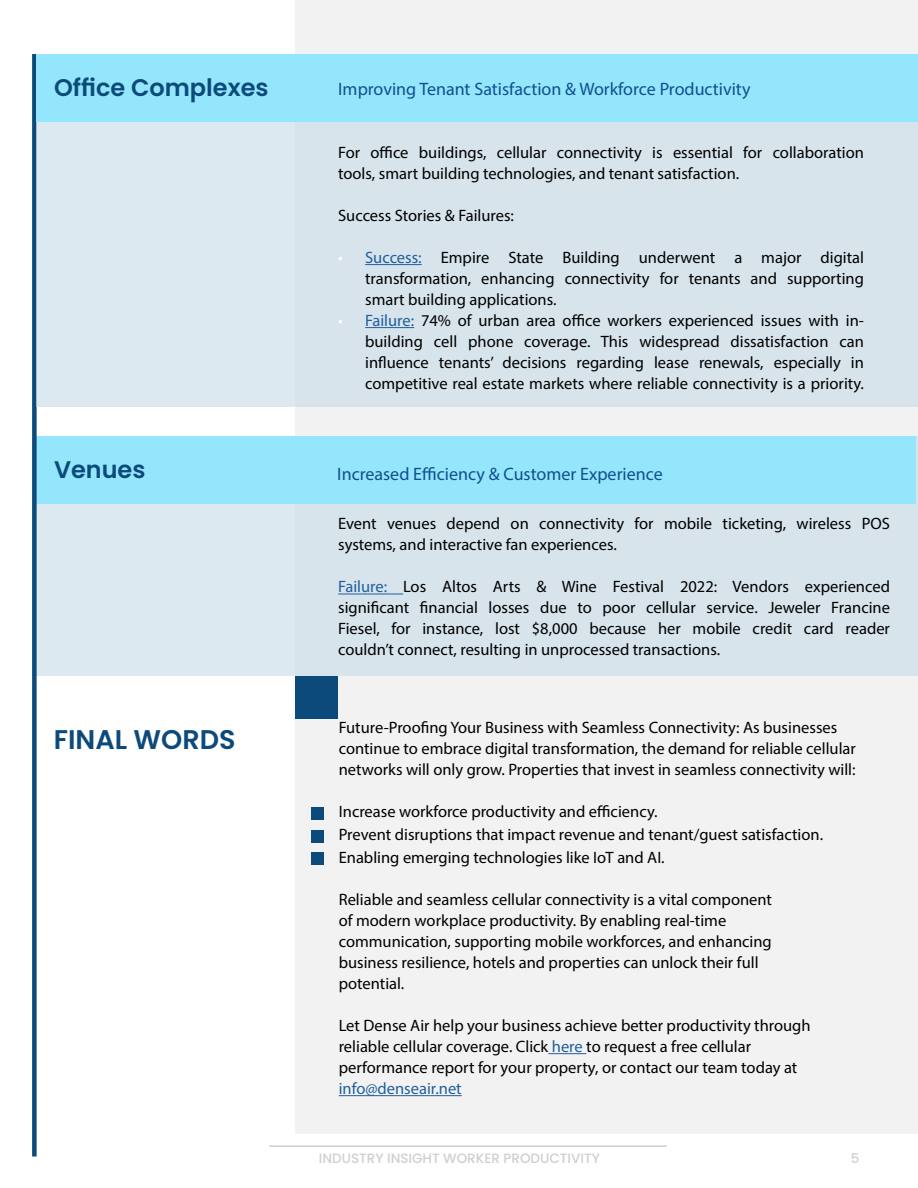
<style>
.page{position:relative;width:918px;height:1188px;background:#fff}
.page>*{position:absolute;margin:0;border:0;box-sizing:border-box;transform-origin:0 0}
.t1{font:600 27px "Poppins";color:#0d4a7c}
.t2{font:600 24px "Poppins";color:#0d4a7c}
.t3{font:18px "Myriad Pro";color:#114f91}
.t4{font:16.5px/21px "Myriad Pro";color:#000}
.t5{font:16.5px "Myriad Pro";color:#215e9e}
.t6{font:500 13.5px "Poppins";color:#d0cfce}
.s1{color:#fff}
.s2{color:#215e9e}
</style>
<div class="page">
<hr style="left:269px;top:1145px;width:398px;height:2px;background:#d0cfce">
<div style="left:296px;top:0;width:622px;height:1134px;background:#f2f2f2"></div>
<div style="left:32px;top:436px;width:886px;height:240px;background:#d7e4eb"></div>
<div style="left:34px;top:437px;width:882px;height:67px;background:#93e6fb"></div>
<div style="left:32px;top:54px;width:5px;height:1103px;background:#0d4a7c"></div>
<div style="left:37px;top:77px;width:881px;height:330px;background:#d7e4eb"></div>
<hr style="left:365px;top:264px;width:57px;height:1px;background:#215e9e">
<hr style="left:365px;top:327px;width:49px;height:1px;background:#215e9e">
<hr style="left:548px;top:1053px;width:38px;height:1px;background:#215e9e">
<hr style="left:339px;top:1095px;width:123px;height:1px;background:#215e9e">
<div style="left:295px;top:676px;width:42px;height:43px;background:#0d4a7c"></div>
<hr style="left:338px;top:594px;width:65px;height:1px;background:#215e9e">
<div style="left:37px;top:54px;width:881px;height:68px;background:#93e6fb"></div>
<div style="left:311px;top:807px;width:13px;height:13px;background:#0d4a7c"></div>
<div style="left:311px;top:830px;width:13px;height:12px;background:#0d4a7c"></div>
<div style="left:311px;top:852px;width:13px;height:13px;background:#0d4a7c"></div>
<h2 class="t2" style="left:54px;top:74px;width:216px">Office Complexes</h2>
<p class="t3" style="left:338px;top:78px;width:414px">Improving Tenant Satisfaction &amp; Workforce Productivity</p>
<h2 class="t2" style="left:54px;top:456px;width:93px">Venues</h2>
<h1 class="t1" style="left:54px;top:724px;width:183px">FINAL WORDS</h1>
<p class="t4" style="left:338px;top:142px;width:527px">For office buildings, cellular connectivity is essential for collaboration tools, smart building technologies, and tenant satisfaction.</p>
<p class="t4" style="left:338px;top:205px;width:177px">Success Stories &amp; Failures:</p>
<p class="t4" style="left:365px;top:247px;width:500px;text-align:justify;text-indent:-27px"><span class="s1">•</span> <span class="s2">Success:</span> Empire State Building underwent a major digital transformation, enhancing connectivity for tenants and supporting smart building applications.</p>
<p class="t4" style="left:365px;top:310px;width:500px;text-align:justify;text-indent:-27px"><span class="s1">•</span> <span class="s2">Failure:</span> 74% of urban area office workers experienced issues with in&shy;building cell phone coverage. This widespread dissatisfaction can influence tenants’ decisions regarding lease renewals, especially in competitive real estate markets where reliable connectivity is a priority.</p>
<p class="t3" style="left:337px;top:463px;width:327px">Increased Efficiency &amp; Customer Experience</p>
<p class="t4" style="left:338px;top:513px;width:553px">Event venues depend on connectivity for mobile ticketing, wireless POS systems, and interactive fan experiences.</p>
<p class="t4" style="left:338px;top:576px;width:553px;text-align:justify"><span class="s2">Failure:</span> Los Altos Arts &amp; Wine Festival 2022: Vendors experienced significant financial losses due to poor cellular service. Jeweler Francine Fiesel, for instance, lost $8,000 because her mobile credit card reader couldn’t connect, resulting in unprocessed transactions.</p>
<p class="t4" style="left:339px;top:716px;width:519px">Future-Proofing Your Business with Seamless Connectivity: As businesses continue to embrace digital transformation, the demand for reliable cellular networks will only grow. Properties that invest in seamless connectivity will:</p>
<p class="t4" style="left:339px;top:799px;width:486px;line-height:23.1px">Increase workforce productivity and efficiency.<br>Prevent disruptions that impact revenue and tenant/guest satisfaction.<br>Enabling emerging technologies like IoT and AI.</p>
<p class="t4" style="left:339px;top:889px;width:435px">Reliable and seamless cellular connectivity is a vital component of modern workplace productivity. By enabling real-time communication, supporting mobile workforces, and enhancing business resilience, hotels and properties can unlock their full potential.</p>
<p class="t4" style="left:339px;top:1015px;width:473px">Let Dense Air help your business achieve better productivity through reliable cellular coverage. Click <span class="s2">here</span> to request a free cellular performance report for your property, or contact our team today at</p>
<p class="t5" style="left:339px;top:1078px;width:125px">info@denseair.net</p>
<p class="t6" style="left:319px;top:1150px;width:282px">INDUSTRY INSIGHT WORKER PRODUCTIVITY</p>
<p class="t6" style="left:851px;top:1150px;width:10px">5</p>
</div>
